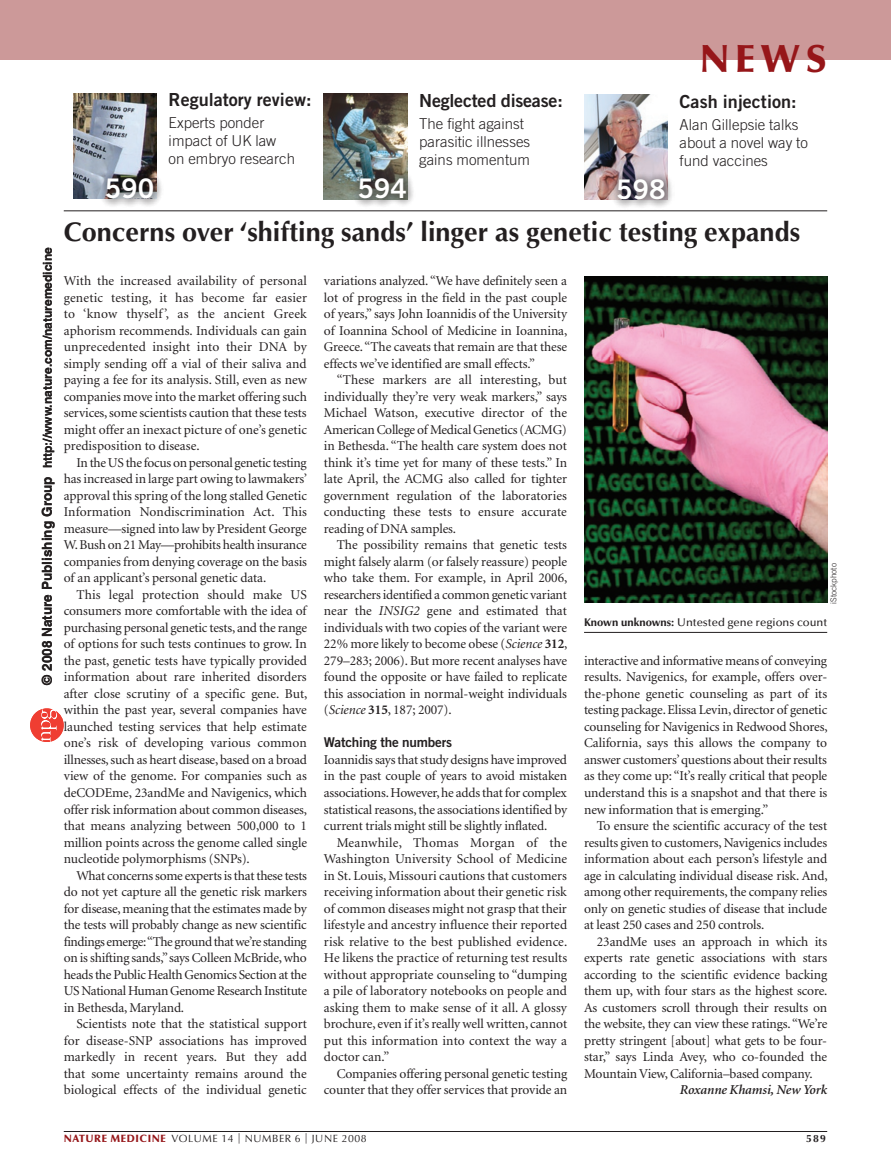
<style>
.page{position:relative;width:891px;height:1175px;background:#fff}
.page>*{position:absolute;margin:0;border:0;box-sizing:border-box;transform-origin:0 0}
.t1{font:900 39px "Optima";color:#961619}
.t2{font:700 27px "Optima";color:#231f20}
.t3{font:27px "Trade Gothic Bold Two";color:#fff}
.t4{font:18px "Trade Gothic Bold Two";color:#231f20}
.t5{font:300 15px/18px "Trade Gothic";color:#231f20}
.t6{font:13.5px/16.5px "Minion";letter-spacing:-.01em;color:#231f20;text-align:justify}
.t7{font:italic 600 13.5px "Minion";letter-spacing:-.005em;color:#231f20}
.t8{font:13.5px "Trade Gothic Bold Two";letter-spacing:-.015em;color:#231f20}
.t9{font:700 12px "Helvetica";color:#231f1f}
.t10{font:500 11.25px "Optima";color:#231f20}
.t11{font:10.5px "Optima";letter-spacing:.05em;color:#231f20}
.t12{font:700 10.5px "Optima";color:#231f20}
.t13{font:300 8.25px "Trade Gothic";letter-spacing:-.005em;color:#231f20}
.s1{font-size:13.5px}
.s2{font-family:"Helvetica Bold 2";font-weight:400;font-size:13.5px}
.s3{font-style:italic}
.s4{font-weight:700}
.s5{font-weight:900;color:#961619}
</style>
<div class="page">
<hr style="left:64px;top:210px;width:763px;height:1px;background:#231f20">
<div style="left:0;top:0;width:891px;height:60px;background:#c99"></div>
<hr style="left:64px;top:1131px;width:763px;height:1px;background:#231f20">
<img style="left:584px;top:277px;width:243px;height:325px">
<hr style="left:584px;top:632px;width:243px;height:1px;background:#231f20">
<img style="left:73px;top:93px;width:84px;height:105px">
<img style="left:584px;top:95px;width:84px;height:105px">
<img style="left:324px;top:94px;width:83px;height:105px">
<div style="left:99px;top:169px;width:65px;height:39px;background:#231f20;opacity:.75"></div>
<div style="left:610px;top:171px;width:65px;height:38px;background:#231f20;opacity:.75"></div>
<div style="left:351px;top:170px;width:65px;height:39px;background:#231f20;opacity:.75"></div>
<svg style="left:30px;top:708px;width:34px;height:34px"></svg>
<p class="t9" style="left:40px;top:685px;width:439px;rotate:-90deg"><span class="s1">© 200</span><span class="s2">8</span> <span class="s1">Nature Publishing Group</span> http://www.nature.com/naturemedicine</p>
<h3 class="t4" style="left:169px;top:89px;width:145px">Regulatory review:</h3>
<p class="t5" style="left:169px;top:114px;width:128px">Experts ponder impact of UK law on embryo research</p>
<h3 class="t4" style="left:419px;top:89px;width:145px">Neglected disease:</h3>
<p class="t5" style="left:419px;top:115px;width:112px">The fight against parasitic illnesses gains momentum</p>
<h2 class="t3" style="left:105px;top:171px;width:51px">590</h2>
<h2 class="t3" style="left:358px;top:172px;width:51px">594</h2>
<h2 class="t3" style="left:616px;top:173px;width:51px">598</h2>
<h1 class="t1" style="left:699px;top:36px;width:129px">NEWS</h1>
<h3 class="t4" style="left:680px;top:90px;width:119px">Cash injection:</h3>
<p class="t5" style="left:680px;top:115px;width:130px">Alan Gillepsie talks about a novel way to fund vaccines</p>
<h2 class="t2" style="left:64px;top:216px;width:738px">Concerns over ‘shifting sands’ linger as genetic testing expands</h2>
<p class="t6" style="left:324px;top:273px;width:245px">variations analyzed. “We have definitely seen a lot of progress in the field in the past couple of years,” says John Ioannidis of the University of Ioannina School of Medicine in Ioannina, Greece. “The caveats that remain are that these effects we’ve identified are small effects.”</p>
<p class="t6" style="left:324px;top:372px;width:245px;text-indent:13px">“These markers are all interesting, but individually they’re very weak markers,” says Michael Watson, executive director of the American College of Medical Genetics (ACMG) in Bethesda. “The health care system does not think it’s time yet for many of these tests.” In late April, the ACMG also called for tighter government regulation of the laboratories conducting these tests to ensure accurate reading of DNA samples.</p>
<p class="t6" style="left:324px;top:537px;width:245px;text-indent:13px">The possibility remains that genetic tests might falsely alarm (or falsely reassure) people who take them. For example, in April 2006, researchers identified a common genetic variant near the <span class="s3">INSIG2</span> gene and estimated that individuals with two copies of the variant were 22% more likely to become obese (<span class="s3">Science</span> <span class="s4">312</span>, 279–283; 2006). But more recent analyses have found the opposite or have failed to replicate this association in normal-weight individuals (<span class="s3">Science</span> <span class="s4">315</span>, 187; 2007).</p>
<p class="t8" style="left:324px;top:734px;width:130px">Watching the numbers</p>
<p class="t6" style="left:324px;top:752px;width:245px">Ioannidis says that study designs have improved in the past couple of years to avoid mistaken associations. However, he adds that for complex statistical reasons, the associations identified by current trials might still be slightly inflated.</p>
<p class="t6" style="left:324px;top:834px;width:245px;text-indent:13px">Meanwhile, Thomas Morgan of the Washington University School of Medicine in St. Louis, Missouri cautions that customers receiving information about their genetic risk of common diseases might not grasp that their lifestyle and ancestry influence their reported risk relative to the best published evidence.<br>He likens the practice of returning test results without appropriate counseling to “dumping a pile of laboratory notebooks on people and asking them to make sense of it all. A glossy brochure, even if it’s really well written, cannot put this information into context the way a doctor can.”</p>
<p class="t6" style="left:324px;top:1065px;width:245px;text-align:right">Companies offering personal genetic testing counter that they offer services that provide an</p>
<p class="t6" style="left:64px;top:273px;width:245px">With the increased availability of personal genetic testing, it has become far easier to ‘know thyself’, as the ancient Greek aphorism recommends. Individuals can gain unprecedented insight into their DNA by simply sending off a vial of their saliva and paying a fee for its analysis. Still, even as new companies move into the market offering such services, some scientists caution that these tests might offer an inexact picture of one’s genetic predisposition to disease.</p>
<p class="t6" style="left:64px;top:455px;width:245px;text-indent:13px">In the US the focus on personal genetic testing has increased in large part owing to lawmakers’ approval this spring of the long stalled Genetic Information Nondiscrimination Act. This measure—signed into law by President George W. Bush on 21 May—prohibits health insurance companies from denying coverage on the basis of an applicant’s personal genetic data.</p>
<p class="t6" style="left:64px;top:587px;width:245px;text-indent:13px">This legal protection should make US consumers more comfortable with the idea of purchasing personal genetic tests, and the range of options for such tests continues to grow. In the past, genetic tests have typically provided information about rare inherited disorders after close scrutiny of a specific gene. But, within the past year, several companies have launched testing services that help estimate one’s risk of developing various common illnesses, such as heart disease, based on a broad view of the genome. For companies such as deCODEme, 23andMe and Navigenics, which offer risk information about common diseases, that means analyzing between 500,000 to 1 million points across the genome called single nucleotide polymorphisms (SNPs).</p>
<p class="t6" style="left:64px;top:867px;width:245px;text-indent:13px">What concerns some experts is that these tests do not yet capture all the genetic risk markers for disease, meaning that the estimates made by the tests will probably change as new scientific findings emerge: “The ground that we’re standing on is shifting sands,” says Colleen McBride, who heads the Public Health Genomics Section at the US National Human Genome Research Institute in Bethesda, Maryland.</p>
<p class="t6" style="left:64px;top:1016px;width:245px;text-indent:13px">Scientists note that the statistical support for disease-SNP associations has improved markedly in recent years. But they add that some uncertainty remains around the biological effects of the individual genetic</p>
<p class="t13" style="left:829px;top:604px;width:42px;rotate:-90deg">iStockphoto</p>
<p class="t10" style="left:584px;top:616px;width:245px"><span class="s4">Known unknowns:</span> Untested gene regions count</p>
<p class="t6" style="left:584px;top:653px;width:245px">interactive and informative means of conveying results. Navigenics, for example, offers over&shy;the-phone genetic counseling as part of its testing package. Elissa Levin, director of genetic counseling for Navigenics in Redwood Shores, California, says this allows the company to answer customers’ questions about their results as they come up: “It’s really critical that people understand this is a snapshot and that there is new information that is emerging.”</p>
<p class="t6" style="left:584px;top:818px;width:245px;text-indent:13px">To ensure the scientific accuracy of the test results given to customers, Navigenics includes information about each person’s lifestyle and age in calculating individual disease risk. And, among other requirements, the company relies only on genetic studies of disease that include at least 250 cases and 250 controls.</p>
<p class="t6" style="left:584px;top:933px;width:245px;text-indent:13px">23andMe uses an approach in which its experts rate genetic associations with stars according to the scientific evidence backing them up, with four stars as the highest score.<br>As customers scroll through their results on the website, they can view these ratings. “We’re pretty stringent [about] what gets to be four&shy;star,” says Linda Avey, who co-founded the Mountain View, California–based company.</p>
<p class="t7" style="left:680px;top:1083px;width:149px">Roxanne Khamsi, New York</p>
<p class="t11" style="left:64px;top:1132px;width:304px"><span class="s5">NATURE MEDICINE</span> VOLUME 14 | NUMBER 6 | JUNE 2008</p>
<p class="t12" style="left:806px;top:1132px;width:21px">589</p>
</div>
